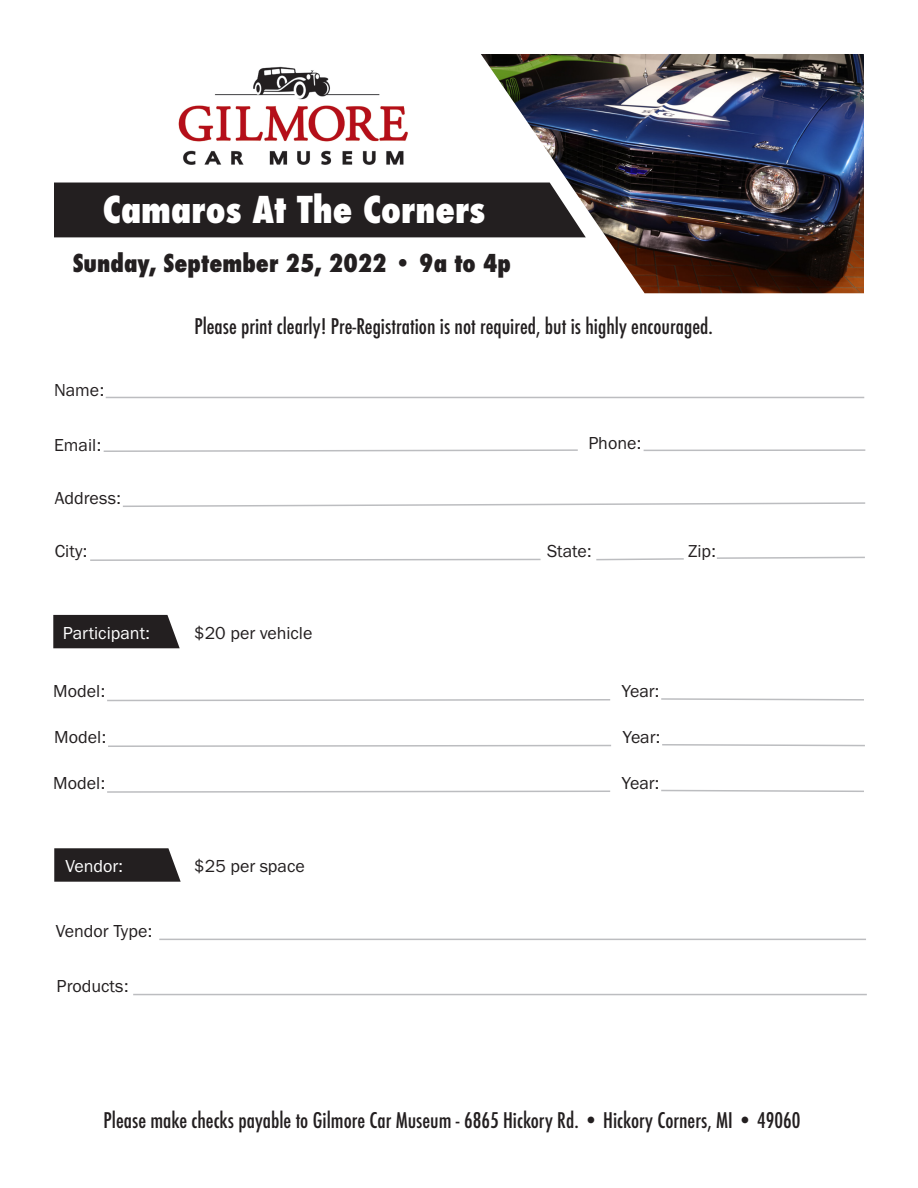
<style>
.page{position:relative;width:918px;height:1188px;background:#fff}
.page>*{position:absolute;margin:0;border:0;box-sizing:border-box;transform-origin:0 0}
.t1{font:800 condensed 36px "Futura";color:#fff}
.t2{font:800 condensed 24px "Futura";color:#231f20}
.t3{font:500 condensed 21px "Futura";color:#231f20}
.t4{font:18px "Franklin Gothic URW Boo";color:#231f20}
.t5{font:18px "Franklin Gothic URW Boo";color:#fff}
</style>
<div class="page">
<div style="left:53px;top:615px;width:127px;height:33px;background:#231f20"></div>
<svg style="left:54px;top:848px;width:127px;height:34px;background:#322e2f"></svg>
<svg style="left:103px;top:449px;width:475px;height:3px"></svg>
<hr style="left:106px;top:397px;width:758px;height:1px;background:#bcbdc0">
<svg style="left:123px;top:502px;width:743px;height:5px"></svg>
<svg style="left:90px;top:558px;width:451px;height:3px"></svg>
<svg style="left:596px;top:558px;width:88px;height:3px"></svg>
<svg style="left:717px;top:556px;width:148px;height:3px"></svg>
<hr style="left:644px;top:449px;width:221px;height:2px;background:#bcbdc0">
<hr style="left:133px;top:994px;width:734px;height:1px;background:#bcbdc0">
<hr style="left:159px;top:939px;width:707px;height:1px;background:#bcbdc0">
<svg style="left:107px;top:699px;width:504px;height:3px"></svg>
<svg style="left:661px;top:698px;width:203px;height:3px"></svg>
<div style="left:54px;top:183px;width:427px;height:54px;background:#231f20"></div>
<img style="left:178px;top:66px;width:230px;height:99px">
<img style="left:481px;top:54px;width:383px;height:239px">
<svg style="left:108px;top:744px;width:503px;height:3px"></svg>
<svg style="left:662px;top:744px;width:203px;height:3px"></svg>
<svg style="left:107px;top:790px;width:504px;height:3px"></svg>
<svg style="left:661px;top:789px;width:203px;height:3px"></svg>
<p class="t1" style="left:103px;top:185px;width:384px">Camaros At The Corners</p>
<p class="t2" style="left:73px;top:247px;width:440px">Sunday, September 25, 2022 • 9a to 4p</p>
<p class="t4" style="left:54px;top:379px;width:52px">Name:</p>
<p class="t3" style="left:194px;top:313px;width:520px">Please print clearly! Pre-Registration is not required, but is highly encouraged.</p>
<p class="t4" style="left:54px;top:433px;width:49px">Email:</p>
<p class="t4" style="left:588px;top:432px;width:54px">Phone:</p>
<p class="t4" style="left:55px;top:486px;width:68px">Address:</p>
<p class="t4" style="left:55px;top:540px;width:34px">City:</p>
<p class="t4" style="left:547px;top:540px;width:46px">State:</p>
<p class="t4" style="left:688px;top:540px;width:29px">Zip:</p>
<p class="t5" style="left:63px;top:622px;width:89px">Participant:</p>
<p class="t4" style="left:194px;top:622px;width:120px">$20 per vehicle</p>
<p class="t4" style="left:53px;top:680px;width:53px">Model:</p>
<p class="t4" style="left:622px;top:680px;width:39px">Year:</p>
<p class="t4" style="left:54px;top:726px;width:53px">Model:</p>
<p class="t4" style="left:623px;top:726px;width:39px">Year:</p>
<p class="t4" style="left:53px;top:771px;width:53px">Model:</p>
<p class="t4" style="left:622px;top:771px;width:39px">Year:</p>
<p class="t5" style="left:65px;top:854px;width:59px">Vendor:</p>
<p class="t4" style="left:56px;top:920px;width:98px">Vendor Type:</p>
<p class="t4" style="left:57px;top:975px;width:73px">Products:</p>
<p class="t4" style="left:194px;top:854px;width:112px">$25 per space</p>
<p class="t3" style="left:104px;top:1107px;width:699px">Please make checks payable to Gilmore Car Museum - 6865 Hickory Rd. • Hickory Corners, MI • 49060</p>
</div>
